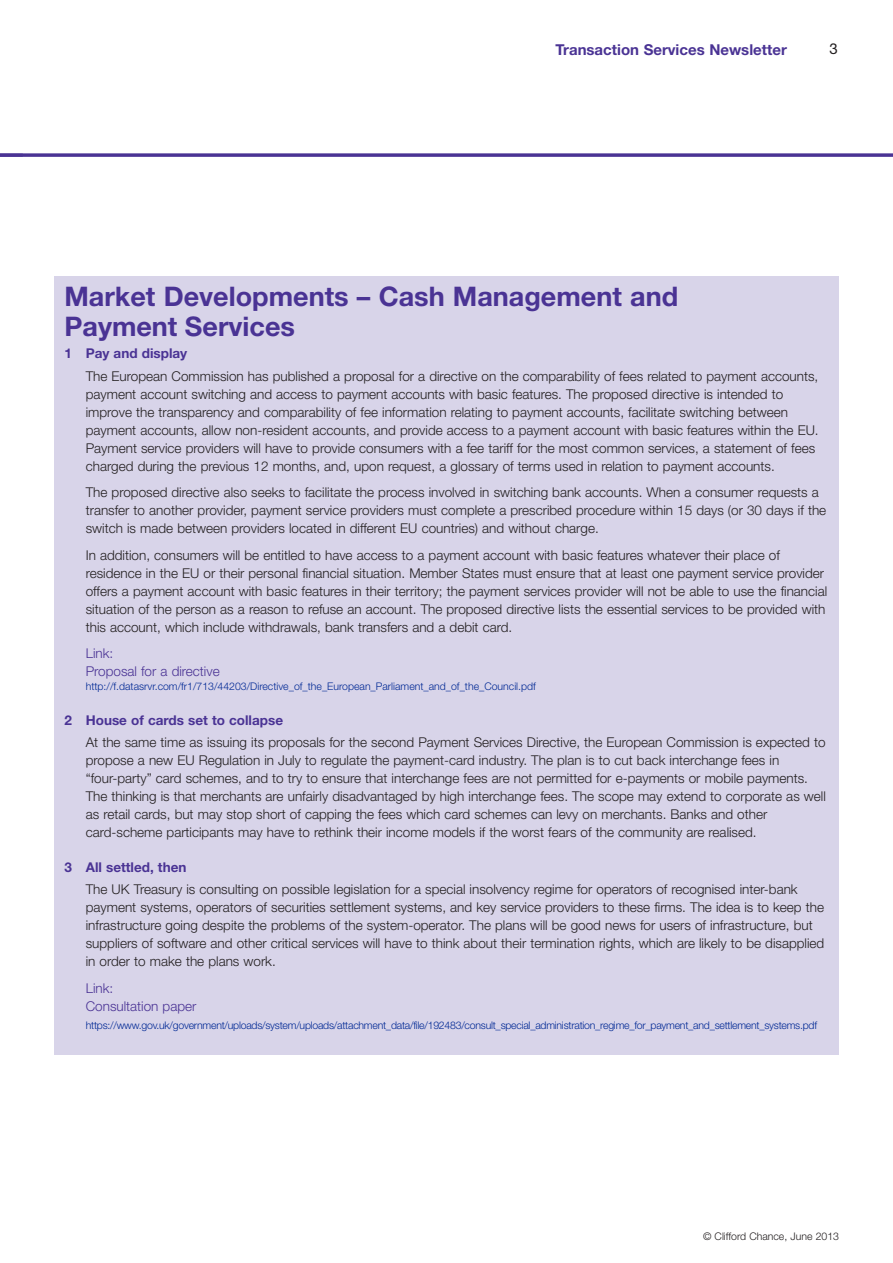
<style>
.page{position:relative;width:893px;height:1263px;background:#fff}
.page>*{position:absolute;margin:0;border:0;box-sizing:border-box;transform-origin:0 0}
.t1{font:700 27px/30px "Helvetica Neue LT";color:#4a3394}
.t2{font:700 15px "Helvetica Neue LT";color:#4a3394}
.t3{font:15px "Helvetica Neue LT";color:#231f20}
.t4{font:300 13.5px/18px "Helvetica Neue LT";color:#231f20}
.t5{font:700 13.5px "Helvetica Neue LT";color:#4a3394}
.t6{font:300 13.5px/18px "Helvetica Neue LT";color:#4a3394}
.t7{font:300 10.5px "Helvetica Neue LT";letter-spacing:-.02em;color:#002894}
.t8{font:300 10.5px "Helvetica Neue LT";color:#002894}
.t9{font:300 10.5px "Helvetica Neue LT";color:#231f20}
</style>
<div class="page">
<hr style="left:0;top:154px;width:893px;height:3px;background:#4a3394">
<div style="left:54px;top:276px;width:785px;height:778px;background:#d8d4e9"></div>
<p class="t2" style="left:555px;top:44px;width:233px">Transaction Services Newsletter</p>
<p class="t3" style="left:829px;top:43px;width:10px">3</p>
<h1 class="t1" style="left:64px;top:284px;width:615px">Market Developments – Cash Management and<br>Payment Services</h1>
<p class="t5" style="left:64px;top:349px;width:124px">1 Pay and display</p>
<p class="t4" style="left:86px;top:368px;width:734px">The European Commission has published a proposal for a directive on the comparability of fees related to payment accounts, payment account switching and access to payment accounts with basic features. The proposed directive is intended to improve the transparency and comparability of fee information relating to payment accounts, facilitate switching between payment accounts, allow non-resident accounts, and provide access to a payment account with basic features within the EU.<br>Payment service providers will have to provide consumers with a fee tariff for the most common services, a statement of fees charged during the previous 12 months, and, upon request, a glossary of terms used in relation to payment accounts.</p>
<p class="t4" style="left:86px;top:485px;width:742px">The proposed directive also seeks to facilitate the process involved in switching bank accounts. When a consumer requests a transfer to another provider, payment service providers must complete a prescribed procedure within 15 days (or 30 days if the switch is made between providers located in different EU countries) and without charge.</p>
<p class="t4" style="left:86px;top:547px;width:743px">In addition, consumers will be entitled to have access to a payment account with basic features whatever their place of residence in the EU or their personal financial situation. Member States must ensure that at least one payment service provider offers a payment account with basic features in their territory; the payment services provider will not be able to use the financial situation of the person as a reason to refuse an account. The proposed directive lists the essential services to be provided with this account, which include withdrawals, bank transfers and a debit card.</p>
<p class="t6" style="left:86px;top:646px;width:135px">Link:<br>Proposal for a directive</p>
<p class="t8" style="left:86px;top:682px;width:452px">http://f.datasrvr.com/fr1/713/44203/Directive_of_the_European_Parliament_and_of_the_Council.pdf</p>
<p class="t5" style="left:64px;top:715px;width:220px">2 House of cards set to collapse</p>
<p class="t4" style="left:86px;top:734px;width:742px">At the same time as issuing its proposals for the second Payment Services Directive, the European Commission is expected to propose a new EU Regulation in July to regulate the payment-card industry. The plan is to cut back interchange fees in “four-party” card schemes, and to try to ensure that interchange fees are not permitted for e-payments or mobile payments.<br>The thinking is that merchants are unfairly disadvantaged by high interchange fees. The scope may extend to corporate as well as retail cards, but may stop short of capping the fees which card schemes can levy on merchants. Banks and other card-scheme participants may have to rethink their income models if the worst fears of the community are realised.</p>
<p class="t5" style="left:64px;top:862px;width:123px">3 All settled, then</p>
<p class="t4" style="left:86px;top:882px;width:740px">The UK Treasury is consulting on possible legislation for a special insolvency regime for operators of recognised inter-bank payment systems, operators of securities settlement systems, and key service providers to these firms. The idea is to keep the infrastructure going despite the problems of the system-operator. The plans will be good news for users of infrastructure, but suppliers of software and other critical services will have to think about their termination rights, which are likely to be disapplied in order to make the plans work.</p>
<p class="t6" style="left:86px;top:980px;width:112px">Link:<br>Consultation paper</p>
<p class="t7" style="left:86px;top:1021px;width:733px">https://www.gov.uk/government/uploads/system/uploads/attachment_data/file/192483/consult_special_administration_regime_for_payment_and_settlement_systems.pdf</p>
<p class="t9" style="left:703px;top:1233px;width:137px">© Clifford Chance, June 2013</p>
</div>
